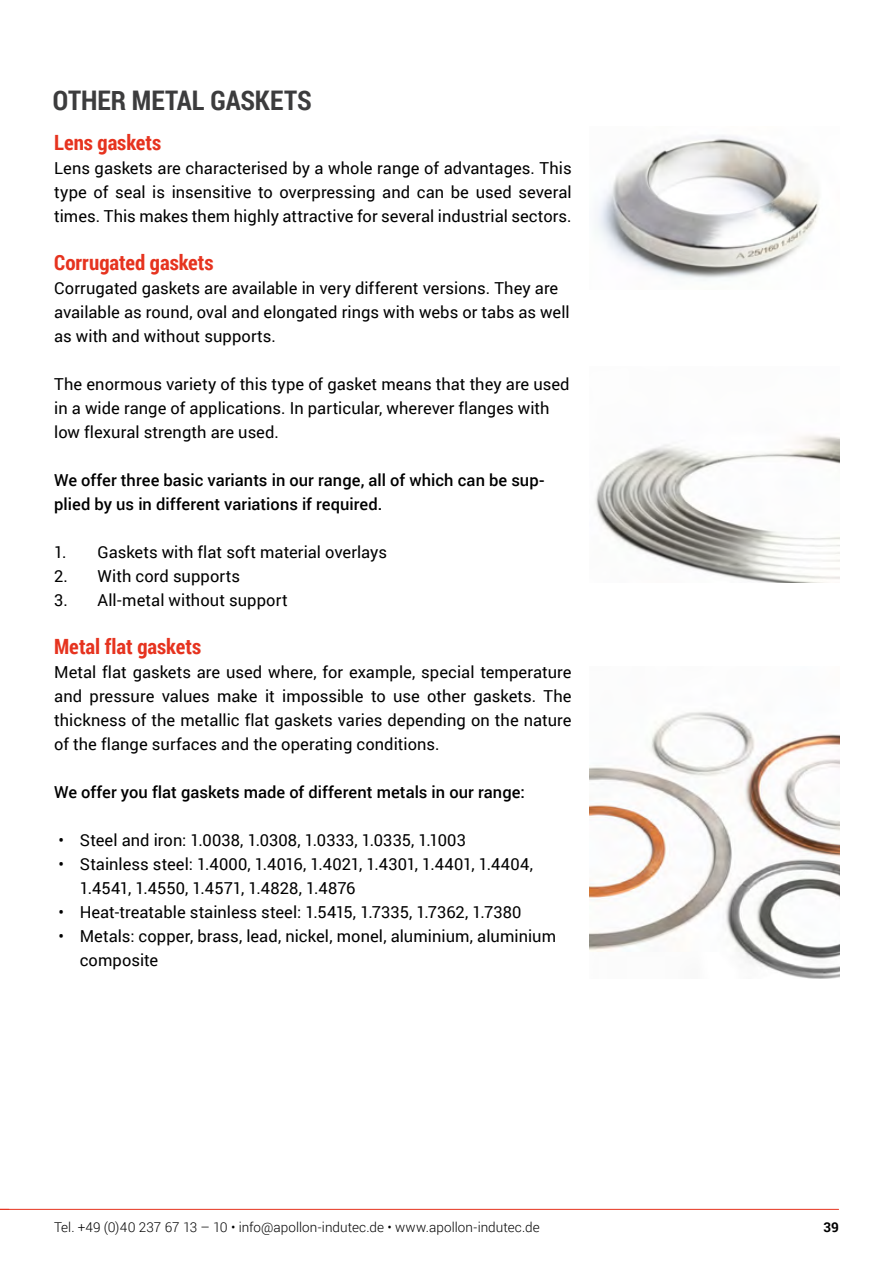
<style>
.page{position:relative;width:893px;height:1263px;background:#fff}
.page>*{position:absolute;margin:0;border:0;box-sizing:border-box;transform-origin:0 0}
.t1{font:700 27px "Roboto Condensed";letter-spacing:-.005em;color:#3c3c3d}
.t2{font:700 21px "Roboto Condensed";color:#e6331f}
.t3{font:16.5px/24px "Roboto";color:#000}
.t4{font:500 16.5px/24px "Roboto";letter-spacing:.005em;color:#000}
.t5{font:300 13.5px "Roboto";letter-spacing:.005em;color:#000}
.t6{font:700 13.5px "Roboto";color:#000}
</style>
<div class="page">
<hr style="left:0;top:1209px;width:839px;height:1px;background:#e6331f">
<img style="left:597px;top:136px;width:222px;height:143px">
<img style="left:595px;top:435px;width:245px;height:147px">
<img style="left:590px;top:712px;width:250px;height:266px">
<h1 class="t1" style="left:53px;top:81px;width:260px">OTHER METAL GASKETS</h1>
<p class="t2" style="left:54px;top:128px;width:109px">Lens gaskets</p>
<p class="t3" style="left:54px;top:156px;width:519px;text-align:justify">Lens gaskets are characterised by a whole range of advantages. This type of seal is insensitive to overpressing and can be used several times. This makes them highly attractive for several industrial sectors.</p>
<p class="t2" style="left:54px;top:248px;width:161px">Corrugated gaskets</p>
<p class="t3" style="left:54px;top:276px;width:517px">Corrugated gaskets are available in very different versions. They are available as round, oval and elongated rings with webs or tabs as well as with and without supports.</p>
<p class="t3" style="left:54px;top:372px;width:517px">The enormous variety of this type of gasket means that they are used in a wide range of applications. In particular, wherever flanges with low flexural strength are used.</p>
<p class="t4" style="left:54px;top:468px;width:492px">We offer three basic variants in our range, all of which can be sup&shy;plied by us in different variations if required.</p>
<p class="t3" style="left:54px;top:540px;width:334px">1. Gaskets with flat soft material overlays</p>
<p class="t3" style="left:54px;top:564px;width:187px">2. With cord supports</p>
<p class="t3" style="left:54px;top:588px;width:235px">3. All-metal without support</p>
<p class="t2" style="left:54px;top:632px;width:148px">Metal flat gaskets</p>
<p class="t3" style="left:54px;top:660px;width:519px;text-align:justify">Metal flat gaskets are used where, for example, special temperature and pressure values make it impossible to use other gaskets. The thickness of the metallic flat gaskets varies depending on the nature of the flange surfaces and the operating conditions.</p>
<p class="t4" style="left:54px;top:780px;width:472px">We offer you flat gaskets made of different metals in our range:</p>
<p class="t3" style="left:58px;top:828px;width:409px">• Steel and iron: 1.0038, 1.0308, 1.0333, 1.0335, 1.1003</p>
<p class="t3" style="left:80px;top:852px;width:455px;text-indent:-21px">• Stainless steel: 1.4000, 1.4016, 1.4021, 1.4301, 1.4401, 1.4404,<br>1.4541, 1.4550, 1.4571, 1.4828, 1.4876</p>
<p class="t3" style="left:58px;top:900px;width:464px">• Heat-treatable stainless steel: 1.5415, 1.7335, 1.7362, 1.7380</p>
<p class="t3" style="left:80px;top:924px;width:478px;text-indent:-21px">• Metals: copper, brass, lead, nickel, monel, aluminium, aluminium composite</p>
<p class="t5" style="left:54px;top:1218px;width:487px">Tel. +49 (0)40 237 67 13 – 10 • info@apollon-indutec.de • www.apollon-indutec.de</p>
<p class="t6" style="left:823px;top:1218px;width:17px">39</p>
</div>
